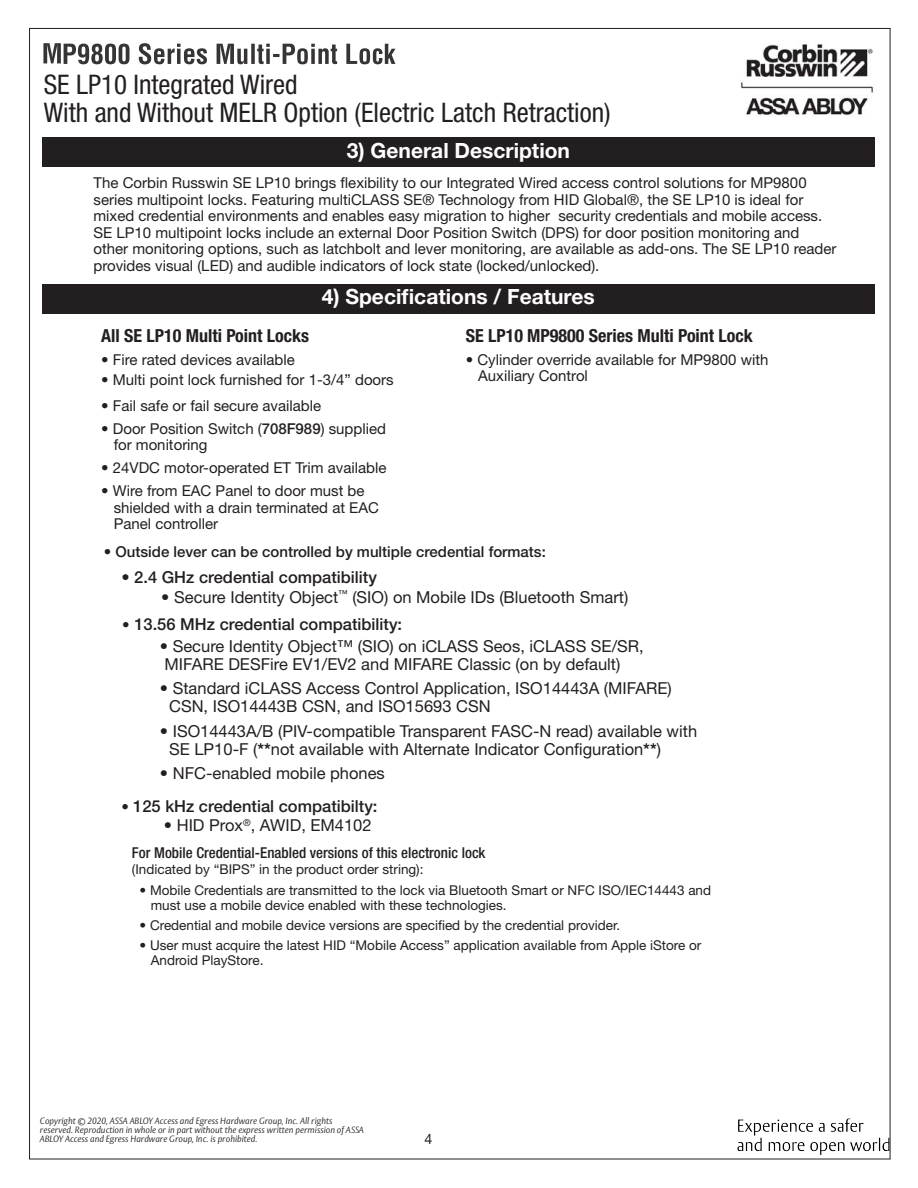
<style>
.page{position:relative;width:918px;height:1188px;background:#fff}
.page>*{position:absolute;margin:0;border:0;box-sizing:border-box;transform-origin:0 0}
.t1{font:condensed 27px/28.5px "Helvetica Neue";color:#231f20}
.t2{font:700 21px "Helvetica Neue LT Std";color:#fff}
.t3{font:700 21px "Helvetica Neue";color:#fff}
.t4{font:700 condensed 18px "Helvetica Neue";color:#231f20}
.t5{font:16.5px/18px "Helvetica Neue";color:#231f20}
.t6{font:500 16.5px "Helvetica Neue";color:#231f20}
.t7{font:15px/16.5px "Helvetica Neue";color:#231f20}
.t8{font:500 15px "Helvetica Neue";color:#231f20}
.t9{font:500 condensed 15px "Helvetica Neue";color:#231f20}
.t10{font:14.25px "Helvetica Neue";color:#231f20}
.t11{font:13.5px/15px "Helvetica Neue";color:#231f20}
.t12{font:italic 300 9px/9px "ASSA Vesta";color:#231f20}
.s1{font-weight:500}
.s2{font-weight:400}
.s3{font-weight:700}
.s4{font-weight:400;font-size:15px}
</style>
<div class="page">
<img style="left:741px;top:44px;width:132px;height:73px">
<svg style="left:43px;top:43px;width:86px;height:21px"></svg>
<svg style="left:251px;top:44px;width:4px;height:20px"></svg>
<svg style="left:139px;top:43px;width:68px;height:21px"></svg>
<svg style="left:217px;top:44px;width:30px;height:20px"></svg>
<svg style="left:257px;top:44px;width:80px;height:20px"></svg>
<svg style="left:346px;top:44px;width:49px;height:20px"></svg>
<img style="left:738px;top:1119px;width:152px;height:36px">
<div style="left:42px;top:137px;width:833px;height:30px;background:#231f20"></div>
<div style="left:42px;top:284px;width:833px;height:30px;background:#231f20"></div>
<h1 class="t1" style="left:44px;top:70px;width:569px">SE LP10 Integrated Wired<br>With and Without MELR Option (Electric Latch Retraction)</h1>
<h2 class="t3" style="left:347px;top:137px;width:225px">3) General Description</h2>
<p class="t7" style="left:94px;top:174px;width:744px">The Corbin Russwin SE LP10 brings flexibility to our Integrated Wired access control solutions for MP9800 series multipoint locks. Featuring multiCLASS SE® Technology from HID Global®, the SE LP10 is ideal for mixed credential environments and enables easy migration to higher security credentials and mobile access.<br>SE LP10 multipoint locks include an external Door Position Switch (DPS) for door position monitoring and other monitoring options, such as latchbolt and lever monitoring, are available as add-ons. The SE LP10 reader provides visual (LED) and audible indicators of lock state (locked/unlocked).</p>
<h2 class="t2" style="left:322px;top:283px;width:275px">4) Specifications / Features</h2>
<p class="t4" style="left:101px;top:325px;width:209px">All SE LP10 Multi Point Locks</p>
<p class="t7" style="left:101px;top:351px;width:195px">• Fire rated devices available</p>
<p class="t7" style="left:101px;top:371px;width:294px">• Multi point lock furnished for 1-3/4” doors</p>
<p class="t7" style="left:101px;top:397px;width:221px">• Fail safe or fail secure available</p>
<p class="t7" style="left:114px;top:420px;width:274px;text-indent:-13px">• Door Position Switch (<span class="s1">708F989</span>) supplied for monitoring</p>
<p class="t7" style="left:101px;top:459px;width:287px">• 24VDC motor-operated ET Trim available</p>
<p class="t7" style="left:114px;top:482px;width:267px;text-indent:-13px">• Wire from EAC Panel to door must be shielded with a drain terminated at EAC<br>Panel controller</p>
<p class="t4" style="left:466px;top:325px;width:289px">SE LP10 MP9800 Series Multi Point Lock</p>
<p class="t7" style="left:478px;top:351px;width:292px;text-indent:-13px">• Cylinder override available for MP9800 with<br>Auxiliary Control</p>
<p class="t8" style="left:104px;top:543px;width:444px"><span class="s2">•</span> Outside lever can be controlled by multiple credential formats:</p>
<p class="t6" style="left:121px;top:567px;width:257px">• 2.4 GHz credential compatibility</p>
<p class="t5" style="left:161px;top:588px;width:468px">• Secure Identity Object<sup>™</sup> (SIO) on Mobile IDs (Bluetooth Smart)</p>
<p class="t5" style="left:160px;top:637px;width:485px">• Secure Identity Object™ (SIO) on iCLASS Seos, iCLASS SE/SR,<br>MIFARE DESFire EV1/EV2 and MIFARE Classic (on by default)</p>
<p class="t5" style="left:169px;top:679px;width:504px;text-indent:-9px">• Standard iCLASS Access Control Application, ISO14443A (MIFARE)<br>CSN, ISO14443B CSN, and ISO15693 CSN</p>
<p class="t5" style="left:169px;top:722px;width:530px;text-indent:-9px">• ISO14443A/B (PIV-compatible Transparent FASC-N read) available with<br>SE LP10-F (<span class="s3">**</span>not available with Alternate Indicator Configuration<span class="s3">**</span>)</p>
<p class="t5" style="left:160px;top:764px;width:226px">• NFC-enabled mobile phones</p>
<p class="t6" style="left:122px;top:614px;width:281px"><span class="s4">•</span> 13.56 MHz credential compatibility:</p>
<p class="t6" style="left:122px;top:796px;width:257px"><span class="s4">•</span> 125 kHz credential compatibilty:</p>
<p class="t5" style="left:164px;top:816px;width:209px">• HID Prox<sup>®</sup>, AWID, EM4102</p>
<p class="t9" style="left:132px;top:843px;width:355px">For Mobile Credential-Enabled versions of this electronic lock</p>
<p class="t11" style="left:132px;top:862px;width:293px">(Indicated by “BIPS” in the product order string):</p>
<p class="t11" style="left:151px;top:882px;width:562px;text-indent:-11px">• Mobile Credentials are transmitted to the lock via Bluetooth Smart or NFC ISO/IEC14443 and must use a mobile device enabled with these technologies.</p>
<p class="t11" style="left:140px;top:917px;width:482px">• Credential and mobile device versions are specified by the credential provider.</p>
<p class="t11" style="left:151px;top:938px;width:552px;text-indent:-11px">• User must acquire the latest HID “Mobile Access” application available from Apple iStore or<br>Android PlayStore.</p>
<p class="t12" style="left:40px;top:1117px;width:325px">Copyright © 2020, ASSA ABLOY Access and Egress Hardware Group, Inc. All rights reserved. Reproduction in whole or in part without the express written permission of ASSA<br>ABLOY Access and Egress Hardware Group, Inc. is prohibited.</p>
<p class="t10" style="left:425px;top:1131px;width:9px">4</p>
</div>
